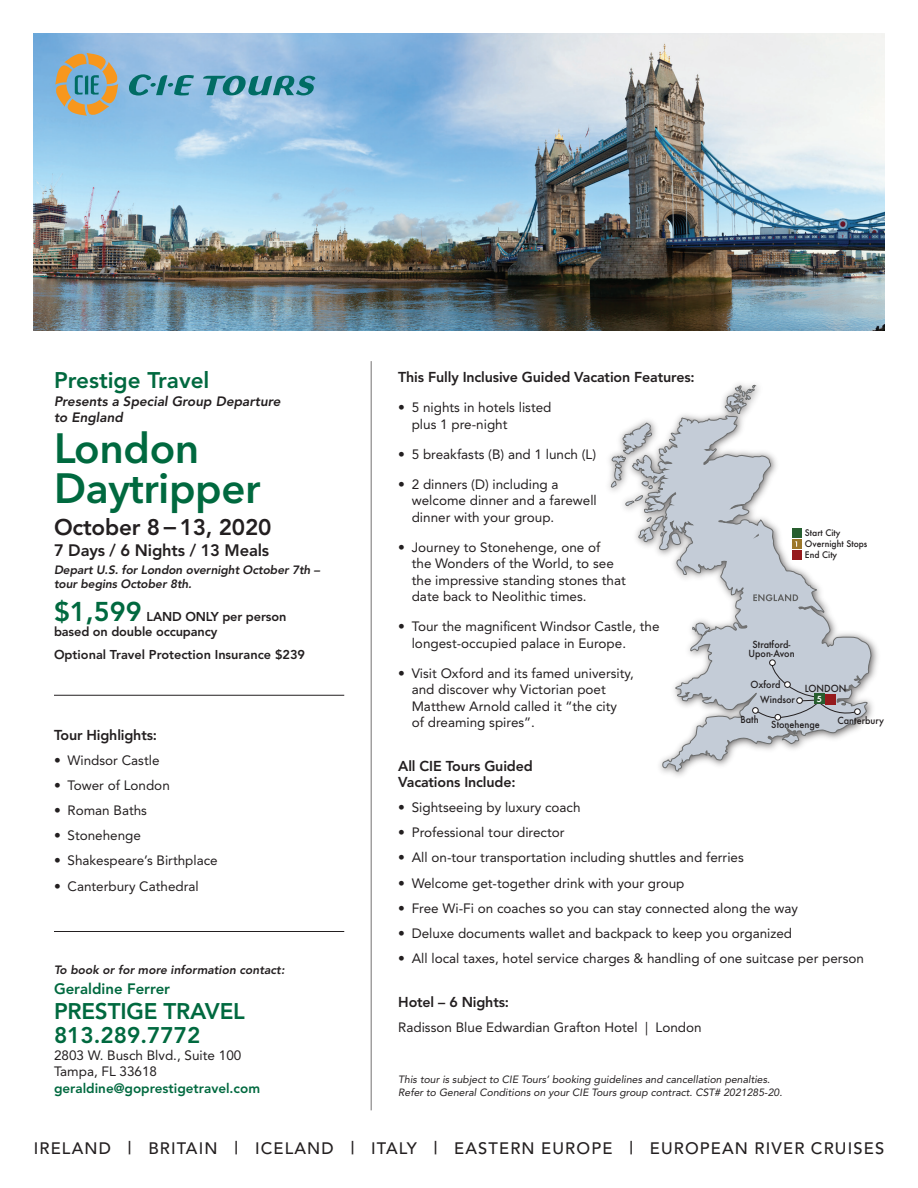
<style>
.page{position:relative;width:918px;height:1188px;background:#fff}
.page>*{position:absolute;margin:0;border:0;box-sizing:border-box;transform-origin:0 0}
.tour_name{font:600 42px/40.5px "Avenir Next LT Pro";letter-spacing:-.01em;color:#00693f}
.join_sub{font:800 22.5px "Avenir LT Std";letter-spacing:-.01em;color:#231f20}
.join_sub-2{font:800 22.5px "Avenir LT Std";color:#00693f}
.group_name{font:800 22.5px "Avenir LT Std";letter-spacing:-.01em;color:#00693f}
.info_sub{font:800 22.5px "Avenir LT Std";color:#00693f}
.itinerary_text{font:500 16.5px "Avenir LT Std";letter-spacing:.07em;color:#231f20}
.tour_name-2{font:800 16.5px "Avenir LT Std";letter-spacing:-.01em;color:#231f20}
.group_name-2{font:800 15px "Avenir LT Std";color:#00693f}
.bullet_sub{font:800 14.25px/16.5px "Avenir LT Std";letter-spacing:-.01em;color:#231f20}
.bullet_text{font:13.5px/16.5px "Avenir LT Std";color:#231f20}
.join_sub-3{font:italic 800 13.5px/16.5px "Avenir LT Std";color:#231f20}
.info_sub-2{font:13.5px "Avenir LT Std";color:#231f20}
.group_phone{font:800 13.5px "Avenir LT Std";color:#00693f}
.price_text{font:800 12.75px/15px "Avenir LT Std";letter-spacing:-.01em;color:#231f20}
.tour_name-3{font:italic 800 12px/14.2px "Avenir LT Std";letter-spacing:-.01em;color:#231f20}
.info_sub-3{font:italic 800 12px "Avenir LT Std";color:#231f20}
.disclaimer{font:italic 10.5px/12.6px "Avenir LT Std";color:#231f20}
.t1{font:500 9.45px/8.6px "Futura";color:#231f20;text-align:center;scale:.95 1}
.t2{font:600 9.15px "Futura PT";color:#fdfefe}
.t3{font:500 8.85px/10.6px "Futura";color:#231f20}
.s1{font-size:27px;color:#00693f}
</style>
<div class="page">
<img style="left:34px;top:34px;width:850px;height:297px">
<svg style="left:129px;top:74px;width:65px;height:22px"></svg>
<svg style="left:203px;top:76px;width:112px;height:19px;background:#4d95a3"></svg>
<svg style="left:55px;top:53px;width:63px;height:63px;background:#a6a58e"></svg>
<svg style="left:640px;top:415px;width:231px;height:357px"></svg>
<svg style="left:782px;top:734px;width:17px;height:10px"></svg>
<svg style="left:692px;top:623px;width:18px;height:13px"></svg>
<svg style="left:611px;top:423px;width:70px;height:122px"></svg>
<svg style="left:725px;top:385px;width:30px;height:29px"></svg>
<svg style="left:753px;top:594px;width:45px;height:7px"></svg>
<div style="left:769px;top:659px;width:7px;height:7px;border:1px solid #231f20;border-radius:50%"></div>
<div style="left:774px;top:714px;width:7px;height:7px;border:1px solid #231f20;border-radius:50%"></div>
<div style="left:854px;top:708px;width:7px;height:7px;border:1px solid #231f20;border-radius:50%"></div>
<svg style="left:753px;top:660px;width:107px;height:60px;background:#bbc2cc"></svg>
<div style="left:752px;top:707px;width:7px;height:7px;border:1px solid #231f20;border-radius:50%"></div>
<div style="left:815px;top:694px;width:10px;height:10px;background:#275e2f"></div>
<div style="left:826px;top:694px;width:10px;height:10px;background:#961a1d"></div>
<div style="left:792px;top:550px;width:9px;height:9px;background:#961a1d"></div>
<div style="left:792px;top:529px;width:9px;height:9px;background:#275e2f"></div>
<svg style="left:792px;top:539px;width:9px;height:10px"></svg>
<hr style="left:54px;top:695px;width:290px;height:1px;background:#231f20">
<hr style="left:54px;top:931px;width:290px;height:1px;background:#231f20">
<hr style="left:371px;top:361px;width:1px;height:749px;background:#231f20">
<p class="bullet_sub" style="left:398px;top:369px;width:298px">This Fully Inclusive Guided Vacation Features:</p>
<p class="bullet_text" style="left:412px;top:399px;width:141px;text-indent:-14px">• 5 nights in hotels listed plus 1 pre-night</p>
<p class="bullet_text" style="left:398px;top:446px;width:199px">• 5 breakfasts (B) and 1 lunch (L)</p>
<p class="bullet_text" style="left:412px;top:476px;width:187px;text-indent:-14px">• 2 dinners (D) including a welcome dinner and a farewell dinner with your group.</p>
<p class="bullet_text" style="left:412px;top:539px;width:216px;text-indent:-14px">• Journey to Stonehenge, one of<br>the Wonders of the World, to see the impressive standing stones that date back to Neolithic times.</p>
<p class="bullet_text" style="left:412px;top:618px;width:249px;text-indent:-14px">• Tour the magnificent Windsor Castle, the longest-occupied palace in Europe.</p>
<p class="bullet_text" style="left:412px;top:665px;width:224px;text-indent:-14px">• Visit Oxford and its famed university, and discover why Victorian poet<br>Matthew Arnold called it “the city<br>of dreaming spires”.</p>
<p class="bullet_sub" style="left:398px;top:757px;width:136px">All CIE Tours Guided<br>Vacations Include:</p>
<p class="bullet_text" style="left:398px;top:799px;width:184px">• Sightseeing by luxury coach</p>
<p class="bullet_text" style="left:398px;top:824px;width:168px">• Professional tour director</p>
<p class="bullet_text" style="left:398px;top:850px;width:347px">• All on-tour transportation including shuttles and ferries</p>
<p class="bullet_text" style="left:398px;top:875px;width:288px">• Welcome get-together drink with your group</p>
<p class="bullet_text" style="left:398px;top:900px;width:401px">• Free Wi-Fi on coaches so you can stay connected along the way</p>
<p class="bullet_text" style="left:398px;top:925px;width:395px">• Deluxe documents wallet and backpack to keep you organized</p>
<p class="bullet_text" style="left:398px;top:950px;width:467px">• All local taxes, hotel service charges &amp; handling of one suitcase per person</p>
<p class="bullet_sub" style="left:398px;top:993px;width:112px">Hotel – 6 Nights:</p>
<p class="bullet_text" style="left:398px;top:1019px;width:305px">Radisson Blue Edwardian Grafton Hotel | London</p>
<p class="join_sub-2" style="left:54px;top:367px;width:157px">Prestige Travel</p>
<p class="join_sub-3" style="left:54px;top:393px;width:228px">Presents a Special Group Departure to England</p>
<p class="tour_name" style="left:54px;top:428px;width:208px">London<br>Daytripper</p>
<p class="join_sub" style="left:54px;top:514px;width:219px">October 8−13, 2020</p>
<p class="tour_name-2" style="left:54px;top:541px;width:217px">7 Days / 6 Nights / 13 Meals</p>
<p class="tour_name-3" style="left:54px;top:563px;width:267px">Depart U.S. for London overnight October 7th – tour begins October 8th.</p>
<p class="price_text" style="left:54px;top:609px;width:234px"><span class="s1">$1,599</span> LAND ONLY per person based on double occupancy</p>
<p class="price_text" style="left:54px;top:647px;width:253px">Optional Travel Protection Insurance $239</p>
<p class="t3" style="left:805px;top:528px;width:64px">Start City<br>Overnight Stops<br>End City</p>
<p class="t1" style="left:748px;top:640px;width:50px">Stratford-<br>Upon-Avon</p>
<p class="t1" style="left:750px;top:680px;width:33px">Oxford</p>
<p class="t1" style="left:805px;top:684px;width:45px">LONDON</p>
<p class="t1" style="left:760px;top:696px;width:38px">Windsor</p>
<p class="t2" style="left:817px;top:693px;width:7px">5</p>
<p class="t1" style="left:741px;top:716px;width:21px">Bath</p>
<p class="t1" style="left:838px;top:716px;width:51px">Canterbury</p>
<p class="t1" style="left:771px;top:720px;width:53px">Stonehenge</p>
<p class="bullet_sub" style="left:54px;top:727px;width:105px">Tour Highlights:</p>
<p class="bullet_text" style="left:54px;top:752px;width:107px">• Windsor Castle</p>
<p class="bullet_text" style="left:54px;top:777px;width:117px">• Tower of London</p>
<p class="bullet_text" style="left:54px;top:802px;width:95px">• Roman Baths</p>
<p class="bullet_text" style="left:54px;top:828px;width:89px">• Stonehenge</p>
<p class="bullet_text" style="left:54px;top:853px;width:165px">• Shakespeare’s Birthplace</p>
<p class="bullet_text" style="left:54px;top:878px;width:146px">• Canterbury Cathedral</p>
<p class="info_sub-3" style="left:54px;top:963px;width:232px">To book or for more information contact:</p>
<p class="group_name-2" style="left:54px;top:980px;width:118px">Geraldine Ferrer</p>
<p class="group_name" style="left:54px;top:998px;width:192px">PRESTIGE TRAVEL</p>
<p class="info_sub" style="left:54px;top:1022px;width:148px">813.289.7772</p>
<p class="info_sub-2" style="left:54px;top:1047px;width:189px">2803 W. Busch Blvd., Suite 100</p>
<p class="info_sub-2" style="left:54px;top:1064px;width:105px">Tampa, FL 33618</p>
<p class="group_phone" style="left:54px;top:1080px;width:208px">geraldine@goprestigetravel.com</p>
<p class="disclaimer" style="left:398px;top:1074px;width:386px">This tour is subject to CIE Tours’ booking guidelines and cancellation penalties.<br>Refer to General Conditions on your CIE Tours group contract. CST# 2021285-20.</p>
<p class="itinerary_text" style="left:34px;top:1139px;width:852px">IRELAND <sup>|</sup> BRITAIN <sup>|</sup> ICELAND <sup>|</sup> ITALY <sup>|</sup> EASTERN EUROPE <sup>|</sup> EUROPEAN RIVER CRUISES</p>
</div>
